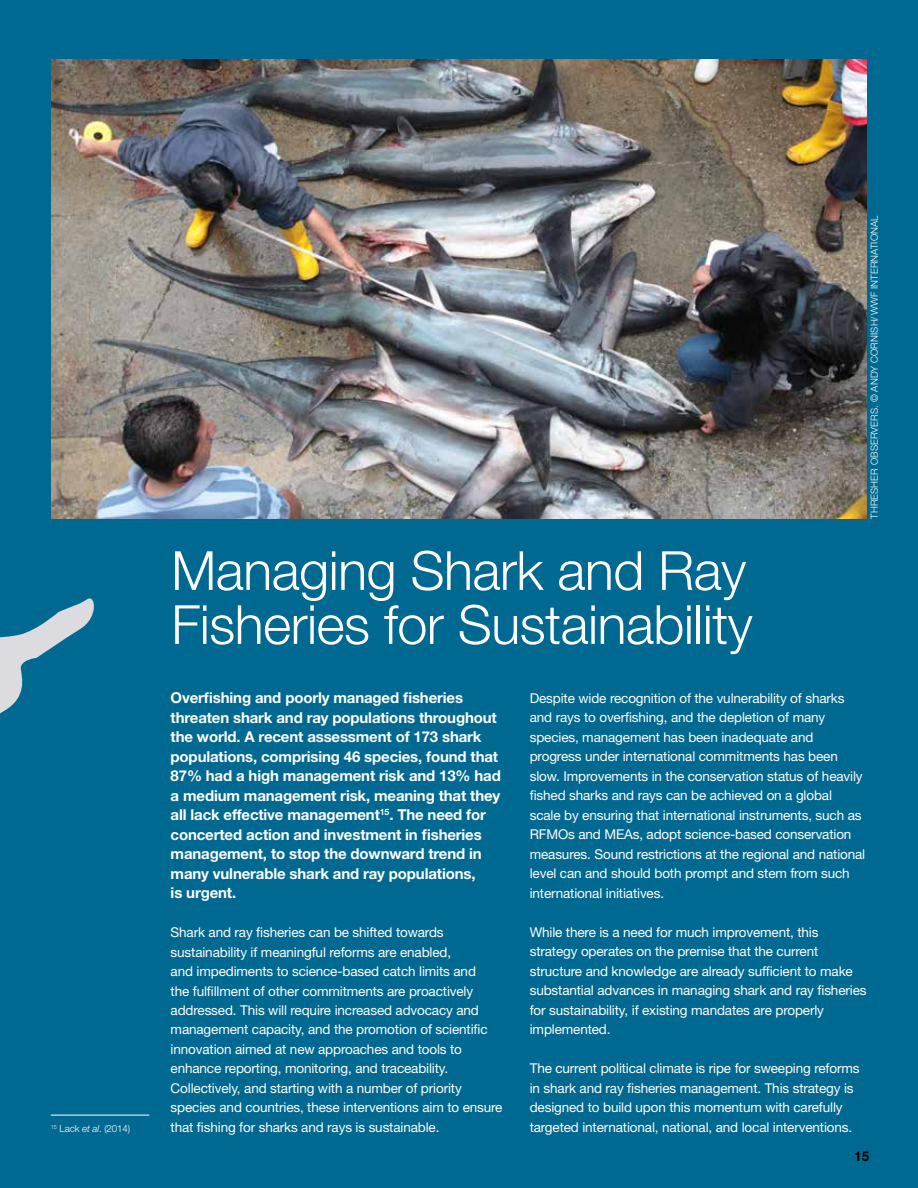
<style>
.page{position:relative;width:918px;height:1188px;background:#fff}
.page>*{position:absolute;margin:0;border:0;box-sizing:border-box;transform-origin:0 0}
.t1{font:300 54px/54px "Helvetica Neue LT Std";letter-spacing:-.01em;color:#fff}
.t2{font:700 15px/19.5px "Helvetica Neue LT Std";letter-spacing:-.01em;color:#fff}
.t3{font:13.5px/19.5px "Helvetica Neue LT Std";letter-spacing:-.01em;color:#fff}
.t4{font:700 13.5px "Helvetica Neue LT Std";color:#000}
.t5{font:300 9.75px "Helvetica Neue LT Std";letter-spacing:.01em;color:#fff}
.s1{font-style:italic}
</style>
<div class="page">
<div style="left:1px;top:0;width:917px;height:1188px;background:#006991"></div>
<svg style="left:0;top:318px;width:99px;height:870px"></svg>
<img style="left:52px;top:60px;width:815px;height:459px">
<hr style="left:51px;top:1115px;width:98px;height:1px;background:#fff">
<p class="t5" style="left:51px;top:1123px;width:81px"><sup>15</sup> Lack <span class="s1">et al</span>. (2014)</p>
<p class="t5" style="left:868px;top:519px;width:305px;rotate:-90deg">Thresher observers. © Andy Cornish/WWF International</p>
<h1 class="t1" style="left:171px;top:543px;width:583px">Managing Shark and Ray<br>Fisheries for Sustainability</h1>
<p class="t2" style="left:171px;top:688px;width:332px">Overfishing and poorly managed fisheries threaten shark and ray populations throughout the world. A recent assessment of 173 shark populations, comprising 46 species, found that 87% had a high management risk and 13% had a medium management risk, meaning that they all lack effective management<sup>15</sup>. The need for concerted action and investment in fisheries management, to stop the downward trend in many vulnerable shark and ray populations,<br>is urgent.</p>
<p class="t3" style="left:171px;top:922px;width:333px">Shark and ray fisheries can be shifted towards sustainability if meaningful reforms are enabled,<br>and impediments to science-based catch limits and<br>the fulfillment of other commitments are proactively addressed. This will require increased advocacy and management capacity, and the promotion of scientific innovation aimed at new approaches and tools to enhance reporting, monitoring, and traceability.<br>Collectively, and starting with a number of priority species and countries, these interventions aim to ensure that fishing for sharks and rays is sustainable.</p>
<p class="t3" style="left:530px;top:688px;width:337px">Despite wide recognition of the vulnerability of sharks and rays to overfishing, and the depletion of many species, management has been inadequate and progress under international commitments has been slow. Improvements in the conservation status of heavily fished sharks and rays can be achieved on a global scale by ensuring that international instruments, such as RFMOs and MEAs, adopt science-based conservation measures. Sound restrictions at the regional and national level can and should both prompt and stem from such international initiatives.</p>
<p class="t3" style="left:530px;top:922px;width:338px">While there is a need for much improvement, this strategy operates on the premise that the current structure and knowledge are already sufficient to make substantial advances in managing shark and ray fisheries for sustainability, if existing mandates are properly implemented.</p>
<p class="t3" style="left:530px;top:1059px;width:331px">The current political climate is ripe for sweeping reforms in shark and ray fisheries management. This strategy is designed to build upon this momentum with carefully targeted international, national, and local interventions.</p>
<p class="t4" style="left:854px;top:1148px;width:16px">15</p>
</div>
